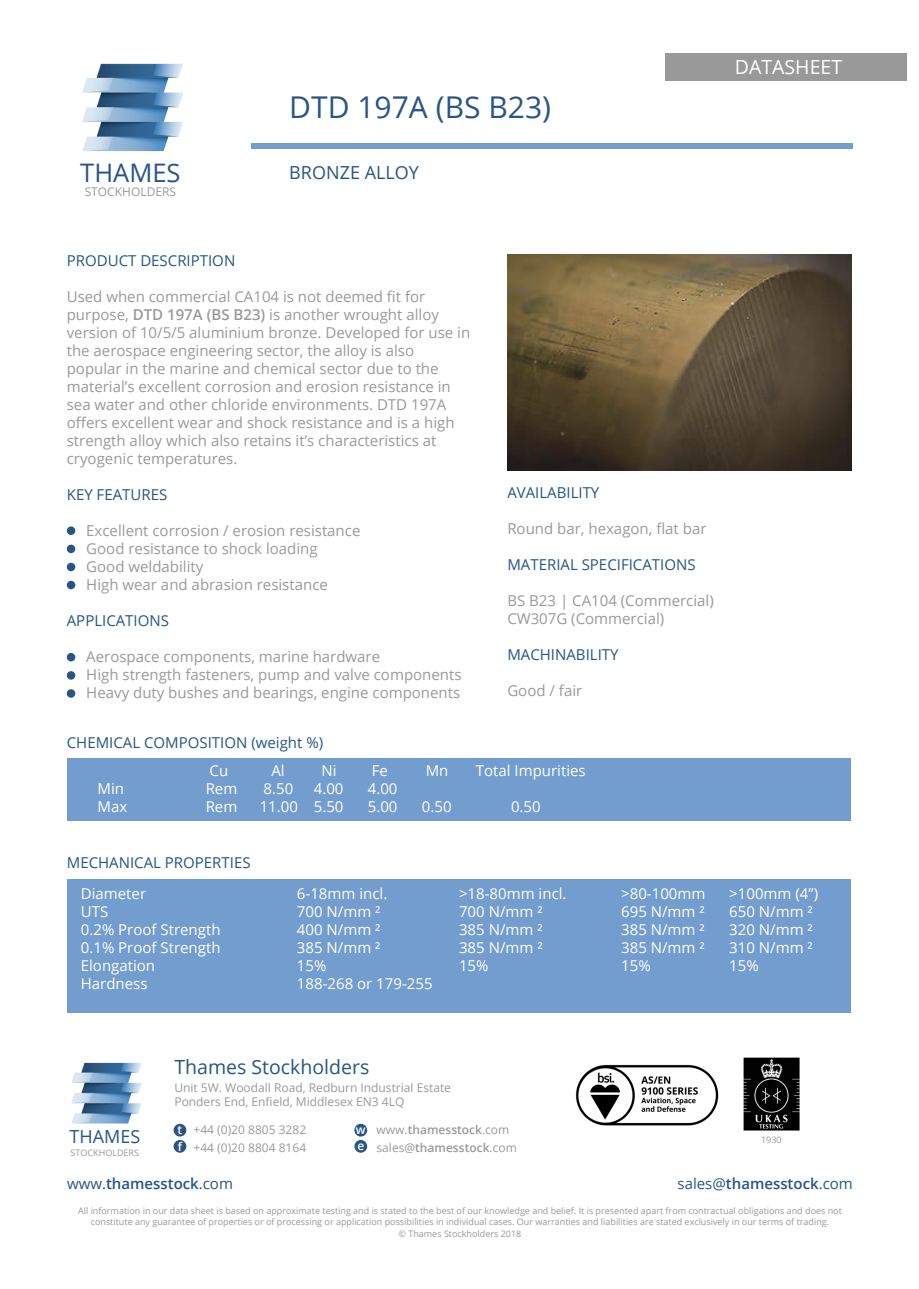
<style>
.page{position:relative;width:919px;height:1289px;background:#fff}
.page>*{position:absolute;margin:0;border:0;box-sizing:border-box;transform-origin:0 0}
.t1{font:30px "Open Sans";color:#285583}
.t2{font:25.5px "Open Sans";color:#285583}
.t3{font:19.5px "Open Sans";color:#285583}
.t4{font:19.5px "Open Sans";color:#fff}
.t5{font:18px "Open Sans";color:#285583}
.t6{font:15px/18px "Open Sans";color:#999}
.t7{font:15px "Open Sans";color:#fff}
.t8{font:15px "Open Sans";color:#285583}
.t9{font:600 15px "Open Sans";color:#285583}
.t10{font:12px "Open Sans";color:#999}
.t11{font:600 12px "Open Sans";color:#999}
.t12{font:600 12px "Open Sans";color:#fff}
.t13{font:9px "Open Sans";color:#999}
.s1{font-weight:600}
.s2{font-weight:400}
</style>
<div class="page">
<div style="left:251px;top:143px;width:601px;height:5px;background:#739dce"></div>
<div style="left:665px;top:53px;width:241px;height:28px;background:#999"></div>
<img style="left:507px;top:254px;width:344px;height:217px">
<img style="left:82px;top:63px;width:101px;height:89px">
<div style="left:67px;top:526px;width:8px;height:9px;background:#285583;border-radius:50%"></div>
<div style="left:67px;top:544px;width:8px;height:9px;background:#285583;border-radius:50%"></div>
<div style="left:67px;top:562px;width:8px;height:9px;background:#285583;border-radius:50%"></div>
<div style="left:67px;top:581px;width:8px;height:8px;background:#285583;border-radius:50%"></div>
<div style="left:67px;top:653px;width:8px;height:8px;background:#285583;border-radius:50%"></div>
<div style="left:67px;top:671px;width:8px;height:8px;background:#285583;border-radius:50%"></div>
<div style="left:67px;top:689px;width:8px;height:8px;background:#285583;border-radius:50%"></div>
<div style="left:67px;top:758px;width:784px;height:62px;background:#739dce"></div>
<div style="left:67px;top:879px;width:784px;height:133px;background:#739dce"></div>
<img style="left:71px;top:1062px;width:71px;height:62px">
<div style="left:173px;top:1123px;width:13px;height:13px;background:#285583;border-radius:50%"></div>
<svg style="left:173px;top:1139px;width:13px;height:13px"></svg>
<div style="left:354px;top:1123px;width:13px;height:13px;background:#285583;border-radius:50%"></div>
<div style="left:354px;top:1139px;width:13px;height:13px;background:#285583;border-radius:50%"></div>
<img style="left:575px;top:1064px;width:144px;height:62px">
<img style="left:743px;top:1057px;width:56px;height:73px">
<p class="t2" style="left:80px;top:155px;width:102px">THAMES</p>
<p class="t10" style="left:85px;top:184px;width:93px">STOCKHOLDERS</p>
<p class="t1" style="left:289px;top:86px;width:263px">DTD 197A (BS B23)</p>
<p class="t5" style="left:289px;top:160px;width:131px">BRONZE ALLOY</p>
<p class="t8" style="left:67px;top:250px;width:170px">PRODUCT DESCRIPTION</p>
<p class="t6" style="left:67px;top:287px;width:360px">Used when commercial CA104 is not deemed fit for</p>
<p class="t6" style="left:67px;top:305px;width:405px">purpose, <span class="s1">DTD 197A (BS B23)</span> is another wrought alloy version of 10/5/5 aluminium bronze. Developed for use in the aerospace engineering sector, the alloy is also</p>
<p class="t6" style="left:67px;top:359px;width:389px">popular in the marine and chemical sector due to the material’s excellent corrosion and erosion resistance in sea water and other chloride environments. DTD 197A offers excellent wear and shock resistance and is a high strength alloy which also retains it’s characteristics at</p>
<p class="t6" style="left:67px;top:449px;width:172px">cryogenic temperatures.</p>
<p class="t8" style="left:67px;top:484px;width:102px">KEY FEATURES</p>
<p class="t6" style="left:86px;top:521px;width:275px">Excellent corrosion / erosion resistance</p>
<p class="t6" style="left:86px;top:539px;width:233px">Good resistance to shock loading</p>
<p class="t6" style="left:86px;top:557px;width:118px">Good weldability</p>
<p class="t6" style="left:86px;top:575px;width:243px">High wear and abrasion resistance</p>
<p class="t8" style="left:67px;top:610px;width:104px">APPLICATIONS</p>
<p class="t6" style="left:86px;top:647px;width:295px">Aerospace components, marine hardware</p>
<p class="t6" style="left:86px;top:665px;width:377px">High strength fasteners, pump and valve components</p>
<p class="t6" style="left:86px;top:683px;width:375px">Heavy duty bushes and bearings, engine components</p>
<p class="t8" style="left:507px;top:482px;width:93px">AVAILABILITY</p>
<p class="t6" style="left:507px;top:519px;width:201px">Round bar, hexagon, flat bar</p>
<p class="t8" style="left:507px;top:554px;width:190px">MATERIAL SPECIFICATIONS</p>
<p class="t6" style="left:507px;top:591px;width:208px">BS B23 | CA104 (Commercial)</p>
<p class="t6" style="left:507px;top:609px;width:158px">CW307G (Commercial)</p>
<p class="t8" style="left:507px;top:644px;width:113px">MACHINABILITY</p>
<p class="t6" style="left:507px;top:681px;width:76px">Good / fair</p>
<p class="t8" style="left:67px;top:732px;width:258px">CHEMICAL COMPOSITION (weight %)</p>
<p class="t7" style="left:209px;top:760px;width:20px">Cu</p>
<p class="t7" style="left:271px;top:760px;width:15px">Al</p>
<p class="t7" style="left:321px;top:760px;width:17px">Ni</p>
<p class="t7" style="left:371px;top:760px;width:18px">Fe</p>
<p class="t7" style="left:425px;top:760px;width:24px">Mn</p>
<p class="t7" style="left:476px;top:760px;width:111px">Total Impurities</p>
<p class="t7" style="left:98px;top:778px;width:28px">Min</p>
<p class="t7" style="left:206px;top:778px;width:33px">Rem</p>
<p class="t7" style="left:263px;top:778px;width:31px">8.50</p>
<p class="t7" style="left:314px;top:778px;width:31px">4.00</p>
<p class="t7" style="left:368px;top:778px;width:31px">4.00</p>
<p class="t7" style="left:98px;top:796px;width:31px">Max</p>
<p class="t7" style="left:206px;top:796px;width:33px">Rem</p>
<p class="t7" style="left:260px;top:796px;width:85px">11.00 5.50</p>
<p class="t7" style="left:368px;top:796px;width:31px">5.00</p>
<p class="t7" style="left:422px;top:796px;width:31px">0.50</p>
<p class="t7" style="left:511px;top:796px;width:31px">0.50</p>
<p class="t4" style="left:734px;top:54px;width:109px">DATASHEET</p>
<p class="t8" style="left:67px;top:852px;width:185px">MECHANICAL PROPERTIES</p>
<p class="t7" style="left:81px;top:883px;width:67px">Diameter</p>
<p class="t7" style="left:297px;top:883px;width:92px">6-18mm incl.</p>
<p class="t7" style="left:459px;top:883px;width:109px">&gt;18-80mm incl.</p>
<p class="t7" style="left:621px;top:883px;width:86px">&gt;80-100mm</p>
<p class="t7" style="left:729px;top:883px;width:90px">&gt;100mm (4”)</p>
<p class="t7" style="left:81px;top:901px;width:29px">UTS</p>
<p class="t7" style="left:297px;top:901px;width:85px">700 N/mm ²</p>
<p class="t7" style="left:459px;top:901px;width:85px">700 N/mm ²</p>
<p class="t7" style="left:621px;top:901px;width:85px">695 N/mm ²</p>
<p class="t7" style="left:729px;top:901px;width:85px">650 N/mm ²</p>
<p class="t7" style="left:81px;top:919px;width:141px">0.2% Proof Strength</p>
<p class="t7" style="left:297px;top:919px;width:85px">400 N/mm ²</p>
<p class="t7" style="left:459px;top:919px;width:85px">385 N/mm ²</p>
<p class="t7" style="left:621px;top:919px;width:85px">385 N/mm ²</p>
<p class="t7" style="left:729px;top:919px;width:85px">320 N/mm ²</p>
<p class="t7" style="left:81px;top:937px;width:141px">0.1% Proof Strength</p>
<p class="t7" style="left:297px;top:937px;width:85px">385 N/mm ²</p>
<p class="t7" style="left:459px;top:937px;width:85px">385 N/mm ²</p>
<p class="t7" style="left:621px;top:937px;width:85px">385 N/mm ²</p>
<p class="t7" style="left:729px;top:937px;width:85px">310 N/mm ²</p>
<p class="t7" style="left:81px;top:955px;width:76px">Elongation</p>
<p class="t7" style="left:297px;top:955px;width:31px">15%</p>
<p class="t7" style="left:459px;top:955px;width:31px">15%</p>
<p class="t7" style="left:621px;top:955px;width:31px">15%</p>
<p class="t7" style="left:729px;top:955px;width:31px">15%</p>
<p class="t7" style="left:81px;top:973px;width:68px">Hardness</p>
<p class="t7" style="left:297px;top:973px;width:137px">188-268 or 179-255</p>
<p class="t5" style="left:69px;top:1123px;width:72px">THAMES</p>
<p class="t13" style="left:71px;top:1146px;width:70px">STOCKHOLDERS</p>
<p class="t3" style="left:174px;top:1053px;width:196px">Thames Stockholders</p>
<p class="t10" style="left:174px;top:1079px;width:278px">Unit 5W. Woodall Road, Redburn Industrial Estate</p>
<p class="t10" style="left:174px;top:1093px;width:231px">Ponders End, Enfield, Middlesex EN3 4LQ</p>
<p class="t10" style="left:193px;top:1121px;width:114px">+44 (0)20 8805 3282</p>
<p class="t10" style="left:193px;top:1139px;width:114px">+44 (0)20 8804 8164</p>
<p class="t11" style="left:376px;top:1121px;width:134px"><span class="s2">www.</span>thamesstock<span class="s2">.com</span></p>
<p class="t11" style="left:376px;top:1139px;width:142px"><span class="s2">sales@</span>thamesstock<span class="s2">.com</span></p>
<p class="t12" style="left:177px;top:1121px;width:6px">t</p>
<p class="t12" style="left:178px;top:1138px;width:6px">f</p>
<p class="t12" style="left:356px;top:1121px;width:11px">w</p>
<p class="t12" style="left:357px;top:1137px;width:8px">e</p>
<p class="t13" style="left:761px;top:1133px;width:22px">1930</p>
<p class="t9" style="left:67px;top:1173px;width:167px"><span class="s2">www.</span>thamesstock<span class="s2">.com</span></p>
<p class="t9" style="left:677px;top:1173px;width:177px"><span class="s2">sales@</span>thamesstock<span class="s2">.com</span></p>
<p class="t13" style="left:78px;top:1204px;width:765px">All information in our data sheet is based on approximate testing and is stated to the best of our knowledge and belief. It is presented apart from contractual obligations and does not</p>
<p class="t13" style="left:91px;top:1215px;width:739px">constitute any guarantee of properties or of processing or application possibilities in individual cases. Our warranties and liabilities are stated exclusively in our terms of trading.</p>
<p class="t13" style="left:398px;top:1227px;width:124px">© Thames Stockholders 2018</p>
</div>
